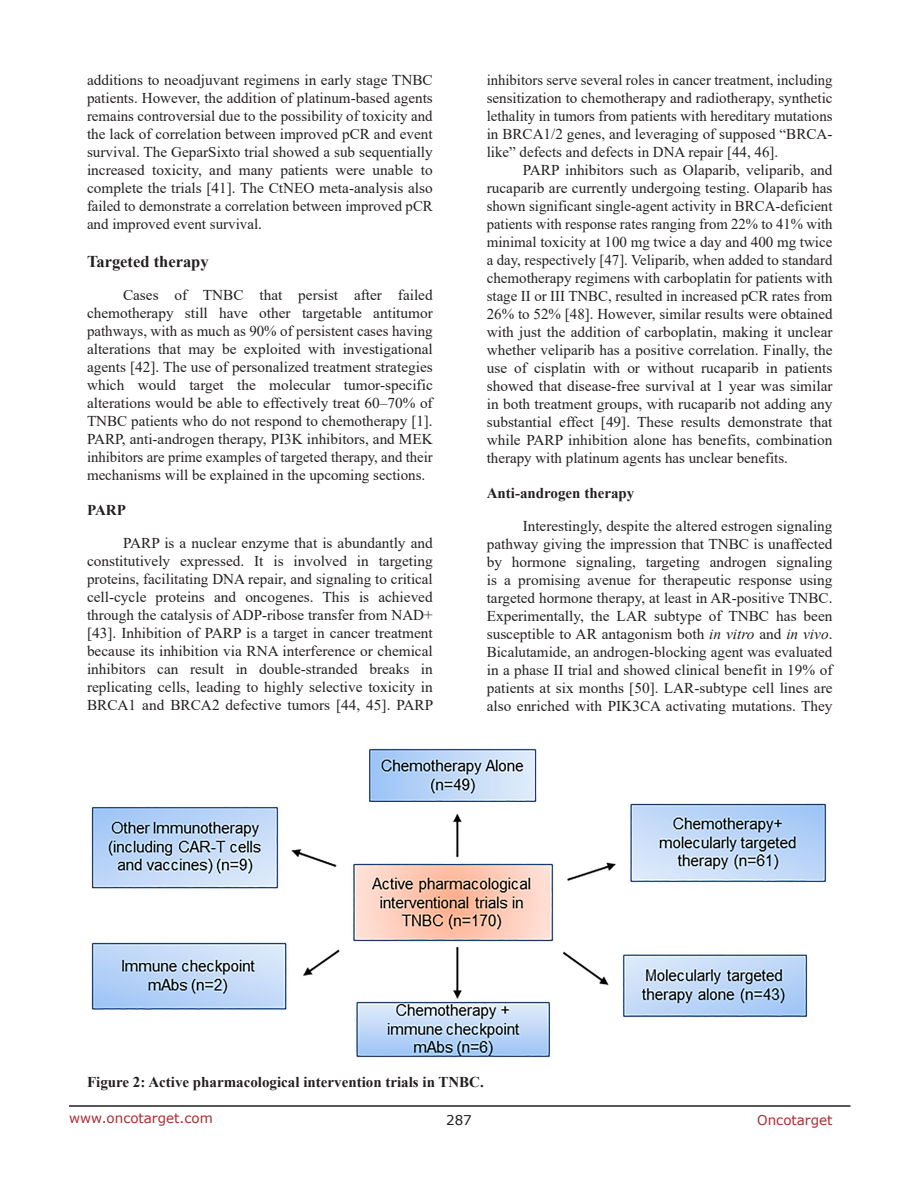
<style>
.page{position:relative;width:918px;height:1188px;background:#fff}
.page>*{position:absolute;margin:0;border:0;box-sizing:border-box;transform-origin:0 0}
.SubHeading_middle{font:700 16.5px "Times New Roman";color:#231f20}
.BodyText{font:15px/18px "Times New Roman";color:#231f20;text-align:justify}
.FigureText{font:700 15px "Times New Roman";color:#231f20}
.SubSubHeading{font:700 15px "Times New Roman";color:#231f20}
.t1{font:13.5px "Verdana";color:#ac2b31}
.t2{font:13.5px "Verdana";color:#231f20}
.s1{font-style:italic}
</style>
<div class="page">
<hr style="left:69px;top:1105px;width:781px;height:2px;background:#231f20">
<img style="left:91px;top:748px;width:736px;height:310px">
<p class="BodyText" style="left:87px;top:71px;width:347px">additions to neoadjuvant regimens in early stage TNBC patients. However, the addition of platinum-based agents remains controversial due to the possibility of toxicity and the lack of correlation between improved pCR and event survival. The GeparSixto trial showed a sub sequentially increased toxicity, and many patients were unable to complete the trials [41]. The CtNEO meta-analysis also failed to demonstrate a correlation between improved pCR and improved event survival.</p>
<p class="SubHeading_middle" style="left:87px;top:250px;width:123px">Targeted therapy</p>
<p class="BodyText" style="left:87px;top:286px;width:347px;text-indent:36px">Cases of TNBC that persist after failed chemotherapy still have other targetable antitumor pathways, with as much as 90% of persistent cases having alterations that may be exploited with investigational agents [42]. The use of personalized treatment strategies which would target the molecular tumor-specific alterations would be able to effectively treat 60–70% of TNBC patients who do not respond to chemotherapy [1].<br>PARP, anti-androgen therapy, PI3K inhibitors, and MEK inhibitors are prime examples of targeted therapy, and their mechanisms will be explained in the upcoming sections.</p>
<p class="SubSubHeading" style="left:87px;top:499px;width:40px">PARP</p>
<p class="BodyText" style="left:87px;top:533px;width:348px;text-indent:36px">PARP is a nuclear enzyme that is abundantly and constitutively expressed. It is involved in targeting proteins, facilitating DNA repair, and signaling to critical cell-cycle proteins and oncogenes. This is achieved through the catalysis of ADP-ribose transfer from NAD+ [43]. Inhibition of PARP is a target in cancer treatment because its inhibition via RNA interference or chemical inhibitors can result in double-stranded breaks in replicating cells, leading to highly selective toxicity in BRCA1 and BRCA2 defective tumors [44, 45]. PARP</p>
<p class="BodyText" style="left:487px;top:71px;width:347px">inhibitors serve several roles in cancer treatment, including sensitization to chemotherapy and radiotherapy, synthetic lethality in tumors from patients with hereditary mutations in BRCA1/2 genes, and leveraging of supposed “BRCA&shy;like” defects and defects in DNA repair [44, 46].</p>
<p class="BodyText" style="left:487px;top:161px;width:347px;text-indent:36px">PARP inhibitors such as Olaparib, veliparib, and rucaparib are currently undergoing testing. Olaparib has shown significant single-agent activity in BRCA-deficient patients with response rates ranging from 22% to 41% with minimal toxicity at 100 mg twice a day and 400 mg twice a day, respectively [47]. Veliparib, when added to standard chemotherapy regimens with carboplatin for patients with stage II or III TNBC, resulted in increased pCR rates from 26% to 52% [48]. However, similar results were obtained with just the addition of carboplatin, making it unclear whether veliparib has a positive correlation. Finally, the use of cisplatin with or without rucaparib in patients showed that disease-free survival at 1 year was similar in both treatment groups, with rucaparib not adding any substantial effect [49]. These results demonstrate that while PARP inhibition alone has benefits, combination therapy with platinum agents has unclear benefits.</p>
<p class="SubSubHeading" style="left:487px;top:482px;width:149px">Anti-androgen therapy</p>
<p class="BodyText" style="left:487px;top:516px;width:347px;text-indent:36px">Interestingly, despite the altered estrogen signaling pathway giving the impression that TNBC is unaffected by hormone signaling, targeting androgen signaling is a promising avenue for therapeutic response using targeted hormone therapy, at least in AR-positive TNBC.<br>Experimentally, the LAR subtype of TNBC has been susceptible to AR antagonism both <span class="s1">in vitro</span> and <span class="s1">in vivo</span>.<br>Bicalutamide, an androgen-blocking agent was evaluated in a phase II trial and showed clinical benefit in 19% of patients at six months [50]. LAR-subtype cell lines are also enriched with PIK3CA activating mutations. They</p>
<p class="FigureText" style="left:87px;top:1071px;width:398px">Figure 2: Active pharmacological intervention trials in TNBC.</p>
<p class="t1" style="left:69px;top:1109px;width:145px">www.oncotarget.com</p>
<p class="t2" style="left:446px;top:1111px;width:27px">287</p>
<p class="t1" style="left:757px;top:1111px;width:77px">Oncotarget</p>
</div>
